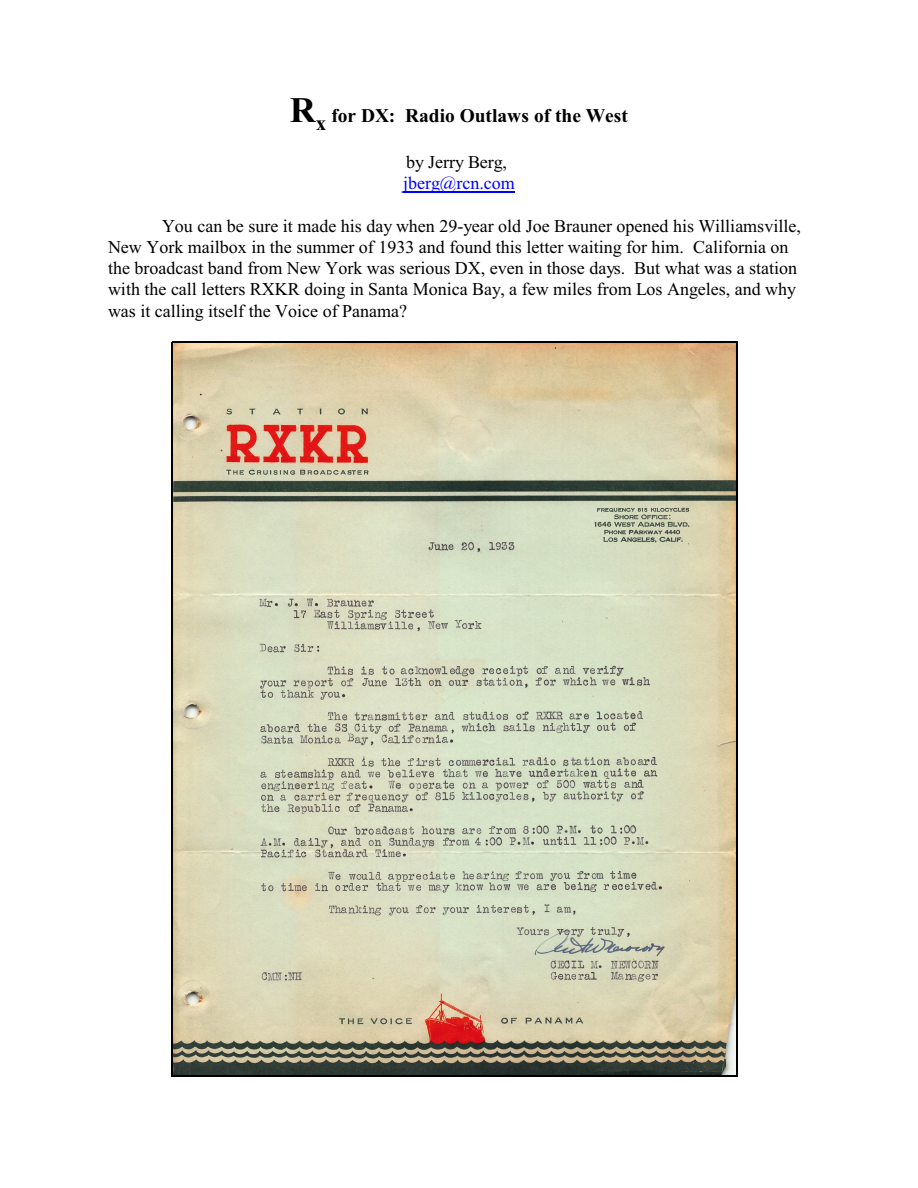
<style>
.page{position:relative;width:918px;height:1188px;background:#fff}
.page>*{position:absolute;margin:0;border:0;box-sizing:border-box;transform-origin:0 0}
.t1{font:700 19.5px "Times New Roman";color:#000}
.t2{font:18px/21.3px "Times New Roman";color:#000}
.t3{font:18px "Times New Roman";color:#00f}
.s1{font-size:36px}
.s2{font-size:21px}
</style>
<div class="page">
<img style="left:173px;top:343px;width:563px;height:732px">
<hr style="left:172px;top:342px;width:1px;height:734px;background:#000">
<hr style="left:736px;top:342px;width:1px;height:734px;background:#000">
<hr style="left:172px;top:342px;width:565px;height:1px;background:#000">
<hr style="left:172px;top:1075px;width:565px;height:2px;background:#000">
<hr style="left:403px;top:192px;width:112px;height:1px;background:#00f">
<p class="t1" style="left:290px;top:109px;width:340px"><span class="s1">R</span><span class="s2">x</span> for DX: Radio Outlaws of the West</p>
<p class="t2" style="left:406px;top:153px;width:102px">by Jerry Berg,</p>
<p class="t3" style="left:403px;top:177px;width:113px">jberg@rcn.com</p>
<p class="t2" style="left:108px;top:217px;width:694px;text-indent:54px">You can be sure it made his day when 29-year old Joe Brauner opened his Williamsville, New York mailbox in the summer of 1933 and found this letter waiting for him. California on the broadcast band from New York was serious DX, even in those days. But what was a station with the call letters RXKR doing in Santa Monica Bay, a few miles from Los Angeles, and why was it calling itself the Voice of Panama?</p>
</div>
